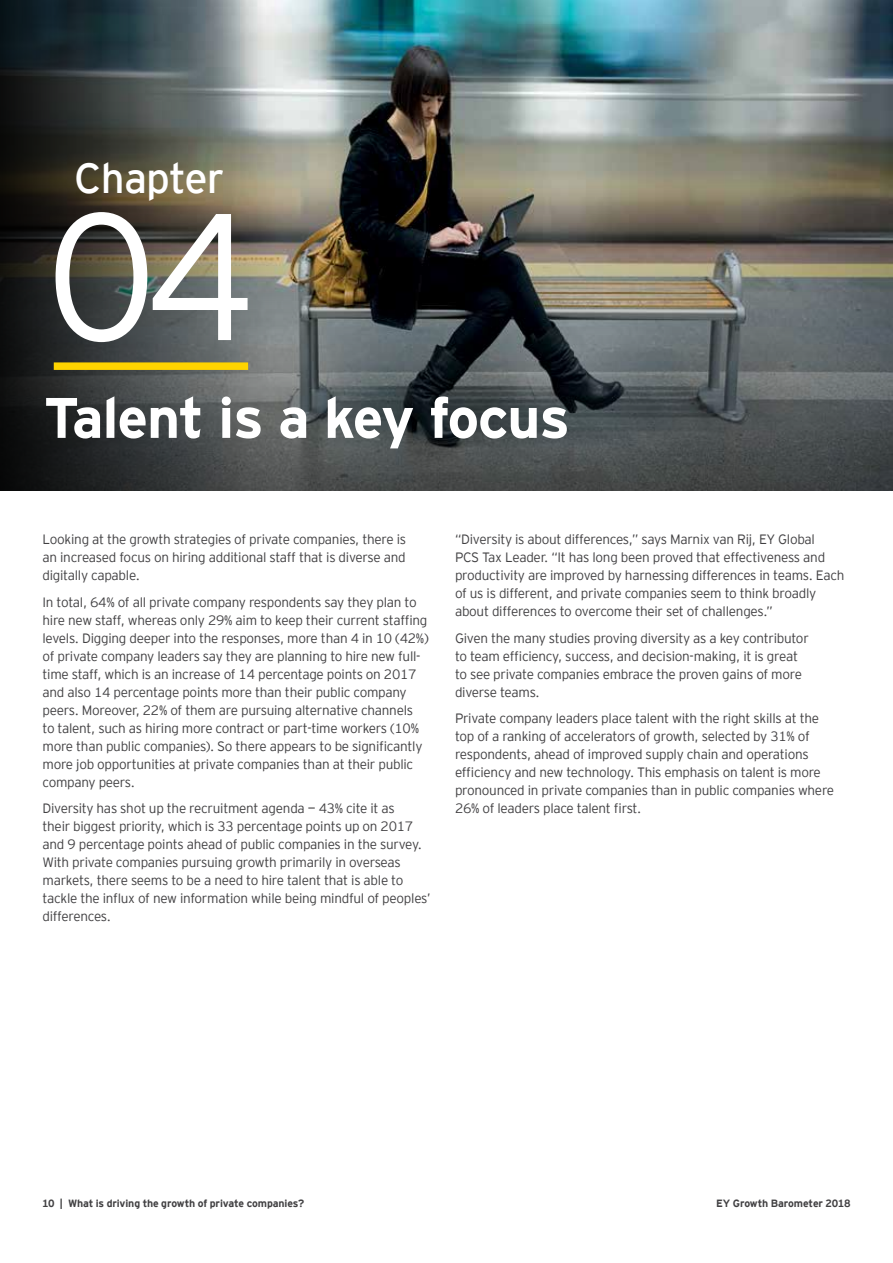
<style>
.page{position:relative;width:893px;height:1263px;background:#fff}
.page>*{position:absolute;margin:0;border:0;box-sizing:border-box;transform-origin:0 0}
.t1{font:300 180px "EY Interstate";color:#fff}
.t2{font:700 57px "EY Interstate";letter-spacing:-.02em;color:#fff}
.t3{font:42px "EY Interstate";letter-spacing:-.02em;color:#fff}
.t4{font:300 13.5px/18px "EY Interstate";letter-spacing:-.02em;color:#414042}
.t5{font:700 10.5px "EY Interstate";letter-spacing:-.01em;color:#414042}
</style>
<div class="page">
<img style="left:545px;top:0;width:348px;height:156px">
<img style="left:0;top:0;width:545px;height:156px">
<img style="left:0;top:156px;width:893px;height:335px">
<div style="left:54px;top:362px;width:194px;height:8px;background:#ffd400"></div>
<h3 class="t3" style="left:74px;top:148px;width:152px">Chapter</h3>
<h1 class="t1" style="left:46px;top:148px;width:212px">04</h1>
<h2 class="t2" style="left:44px;top:377px;width:528px">Talent is a key focus</h2>
<p class="t4" style="left:43px;top:530px;width:365px;text-align:justify">Looking at the growth strategies of private companies, there is an increased focus on hiring additional staff that is diverse and digitally capable.</p>
<p class="t4" style="left:43px;top:592px;width:388px">In total, 64% of all private company respondents say they plan to hire new staff, whereas only 29% aim to keep their current staffing levels. Digging deeper into the responses, more than 4 in 10 (42%) of private company leaders say they are planning to hire new full&shy;time staff, which is an increase of 14 percentage points on 2017 and also 14 percentage points more than their public company peers. Moreover, 22% of them are pursuing alternative channels<br>to talent, such as hiring more contract or part-time workers (10% more than public companies). So there appears to be significantly more job opportunities at private companies than at their public company peers.</p>
<p class="t4" style="left:43px;top:799px;width:389px">Diversity has shot up the recruitment agenda — 43% cite it as<br>their biggest priority, which is 33 percentage points up on 2017 and 9 percentage points ahead of public companies in the survey.<br>With private companies pursuing growth primarily in overseas markets, there seems to be a need to hire talent that is able to tackle the influx of new information while being mindful of peoples’ differences.</p>
<p class="t4" style="left:455px;top:530px;width:391px">“Diversity is about differences,” says Marnix van Rij, EY Global<br>PCS Tax Leader. “It has long been proved that effectiveness and productivity are improved by harnessing differences in teams. Each of us is different, and private companies seem to think broadly about differences to overcome their set of challenges.”</p>
<p class="t4" style="left:455px;top:628px;width:355px">Given the many studies proving diversity as a key contributor to team efficiency, success, and decision-making, it is great to see private companies embrace the proven gains of more diverse teams.</p>
<p class="t4" style="left:455px;top:709px;width:381px">Private company leaders place talent with the right skills at the top of a ranking of accelerators of growth, selected by 31% of respondents, ahead of improved supply chain and operations efficiency and new technology. This emphasis on talent is more pronounced in private companies than in public companies where 26% of leaders place talent first.</p>
<p class="t5" style="left:42px;top:1195px;width:264px">10 | What is driving the growth of private companies?</p>
<p class="t5" style="left:716px;top:1195px;width:136px">EY Growth Barometer 2018</p>
</div>
